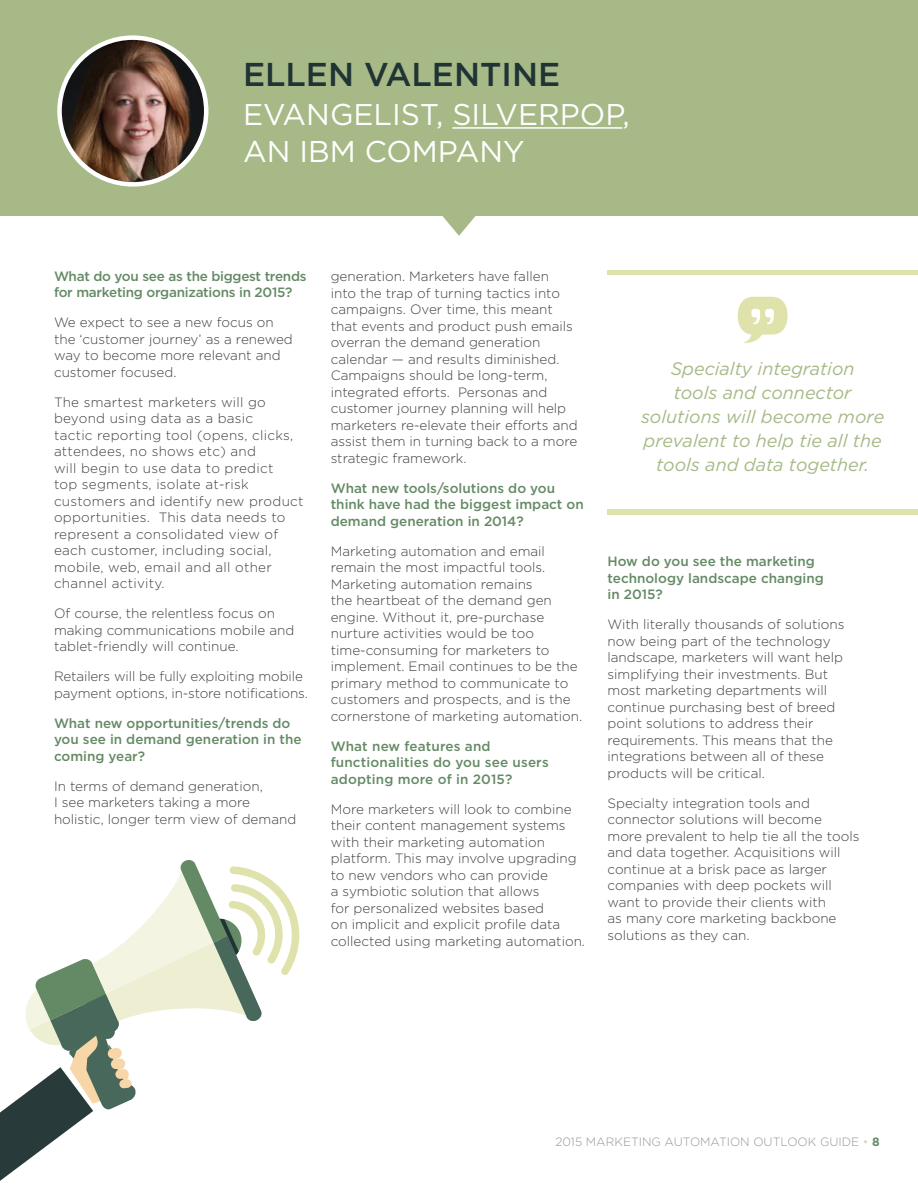
<style>
.page{position:relative;width:918px;height:1188px;background:#fff}
.page>*{position:absolute;margin:0;border:0;box-sizing:border-box;transform-origin:0 0}
.t1{font:500 33px "Gotham";color:#203435}
.t2{font:30px/37.5px "Gotham";color:#fff}
.t3{font:italic 18px/24px "Gotham";color:#a6b986;text-align:center}
.t4{font:300 13.5px/16.5px "Gotham HTF";color:#414042}
.t5{font:300 13.5px/16.5px "Gotham HTF";letter-spacing:.02em;color:#414042}
.t6{font:500 13.5px/16.5px "Gotham";color:#648a65}
.t7{font:500 13.5px/16.5px "Gotham";letter-spacing:-.02em;color:#648a65}
.t8{font:300 12px "Gotham HTF";color:#939598}
.s1{color:#d0d7bc}
.s2{font-weight:700;color:#648a65}
</style>
<div class="page">
<div style="left:0;top:0;width:918px;height:216px;background:#a6b986"></div>
<svg style="left:442px;top:216px;width:34px;height:20px"></svg>
<div style="left:608px;top:270px;width:310px;height:5px;background:#e0e2ac"></div>
<div style="left:608px;top:510px;width:310px;height:5px;background:#e0e2ac"></div>
<svg style="left:738px;top:297px;width:50px;height:46px"></svg>
<hr style="left:452px;top:127px;width:170px;height:2px;background:#fff">
<img style="left:60px;top:38px;width:146px;height:146px;border-radius:73px">
<div style="left:57px;top:35px;width:151px;height:152px;border:4px solid #fff;border-radius:50%"></div>
<svg style="left:0;top:860px;width:300px;height:321px"></svg>
<h1 class="t1" style="left:243px;top:53px;width:319px">ELLEN VALENTINE</h1>
<h2 class="t2" style="left:243px;top:95px;width:388px">EVANGELIST, SILVERPOP,<br>AN IBM COMPANY</h2>
<p class="t7" style="left:54px;top:268px;width:254px">What do you see as the biggest trends for marketing organizations in 2015?</p>
<p class="t4" style="left:54px;top:314px;width:240px">We expect to see a new focus on the ‘customer journey’ as a renewed way to become more relevant and customer focused.</p>
<p class="t5" style="left:54px;top:394px;width:251px">The smartest marketers will go beyond using data as a basic<br>tactic reporting tool (opens, clicks, attendees, no shows etc) and<br>will begin to use data to predict<br>top segments, isolate at-risk customers and identify new product opportunities. This data needs to represent a consolidated view of each customer, including social, mobile, web, email and all other channel activity.</p>
<p class="t4" style="left:54px;top:605px;width:242px">Of course, the relentless focus on making communications mobile and tablet-friendly will continue.</p>
<p class="t4" style="left:54px;top:668px;width:253px">Retailers will be fully exploiting mobile payment options, in-store notifications.</p>
<p class="t6" style="left:54px;top:715px;width:249px">What new opportunities/trends do you see in demand generation in the coming year?</p>
<p class="t4" style="left:54px;top:778px;width:244px">In terms of demand generation,<br>I see marketers taking a more holistic, longer term view of demand</p>
<p class="t4" style="left:331px;top:268px;width:248px">generation. Marketers have fallen into the trap of turning tactics into campaigns. Over time, this meant that events and product push emails overran the demand generation calendar — and results diminished.<br>Campaigns should be long-term, integrated efforts. Personas and customer journey planning will help marketers re-elevate their efforts and assist them in turning back to a more strategic framework.</p>
<p class="t6" style="left:331px;top:480px;width:255px">What new tools/solutions do you think have had the biggest impact on demand generation in 2014?</p>
<p class="t4" style="left:331px;top:543px;width:251px">Marketing automation and email remain the most impactful tools.<br>Marketing automation remains<br>the heartbeat of the demand gen engine. Without it, pre-purchase nurture activities would be too time-consuming for marketers to implement. Email continues to be the primary method to communicate to customers and prospects, and is the cornerstone of marketing automation.</p>
<p class="t6" style="left:331px;top:738px;width:220px">What new features and functionalities do you see users adopting more of in 2015?</p>
<p class="t4" style="left:331px;top:801px;width:254px">More marketers will look to combine their content management systems with their marketing automation platform. This may involve upgrading to new vendors who can provide<br>a symbiotic solution that allows<br>for personalized websites based<br>on implicit and explicit profile data collected using marketing automation.</p>
<h3 class="t3" style="left:641px;top:356px;width:245px">Specialty integration<br>tools and connector solutions will become more prevalent to help tie all the tools and data together.</h3>
<p class="t6" style="left:608px;top:553px;width:218px">How do you see the marketing technology landscape changing in 2015?</p>
<p class="t4" style="left:608px;top:616px;width:239px">With literally thousands of solutions now being part of the technology landscape, marketers will want help simplifying their investments. But most marketing departments will continue purchasing best of breed point solutions to address their requirements. This means that the integrations between all of these products will be critical.</p>
<p class="t4" style="left:608px;top:795px;width:253px">Specialty integration tools and connector solutions will become more prevalent to help tie all the tools and data together. Acquisitions will continue at a brisk pace as larger companies with deep pockets will want to provide their clients with<br>as many core marketing backbone solutions as they can.</p>
<p class="t8" style="left:555px;top:1135px;width:326px">2015 MARKETING AUTOMATION OUTLOOK GUIDE <span class="s1">•</span> <span class="s2">8</span></p>
</div>
